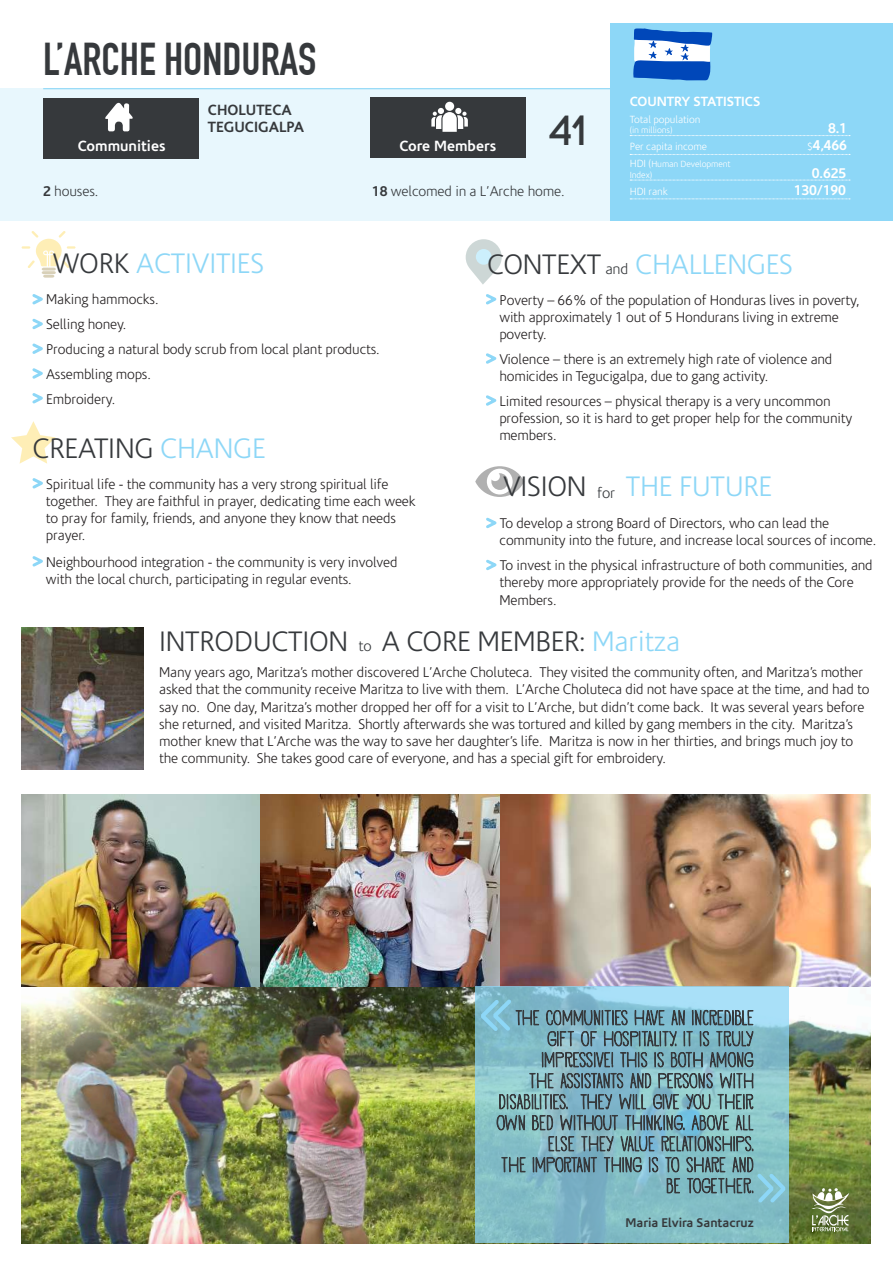
<style>
.page{position:relative;width:893px;height:1263px;background:#fff}
.page>*{position:absolute;margin:0;border:0;box-sizing:border-box;transform-origin:0 0}
.t1{font:700 45px "DIN Condensed";color:#36393c}
.t2{font:700 42px "Code";color:#36393c}
.t3{font:300 28.5px "Corisande";letter-spacing:-.01em;color:#8dd7f7}
.t4{font:300 28.5px "Corisande";letter-spacing:-.01em;color:#36393c}
.t5{font:700 15px "Corisande";color:#fff}
.t6{font:700 15px/17.2px "Corisande";color:#36393c}
.t7{font:300 14.25px/17.2px "Corisande";letter-spacing:-.01em;color:#231f20}
.t8{font:300 14.25px "Corisande";letter-spacing:-.01em;color:#36393c}
.t9{font:700 14.25px "Corisande";letter-spacing:-.01em;color:#fff}
.t10{font:700 13.5px "Corisande";letter-spacing:-.01em;color:#fff}
.t11{font:700 12.75px "Corisande";color:#36393c}
.t12{font:300 10.5px "Corisande";letter-spacing:-.01em;color:#fff}
.t13{font:300 9px/10.5px "Corisande";letter-spacing:-.01em;color:#fff}
.s1{font-weight:700}
.s2{font-weight:300;font-size:10.5px}
.s3{font-size:10.5px}
.s4{color:#36393c}
.s5{font-size:15px;color:#36393c}
.s6{color:#8dd7f7}
.s7{font-size:15px}
</style>
<div class="page">
<img style="left:22px;top:986px;width:849px;height:257px">
<img style="left:500px;top:794px;width:371px;height:192px">
<img style="left:22px;top:794px;width:478px;height:192px">
<svg style="left:811px;top:1188px;width:38px;height:43px;background:#8f9c72"></svg>
<div style="left:0;top:88px;width:634px;height:132px;background:#e8f7fd"></div>
<hr style="left:43px;top:88px;width:577px;height:1px;background:#8dd7f7">
<div style="left:611px;top:23px;width:282px;height:197px;background:#8dd7f7"></div>
<svg style="left:630px;top:135px;width:220px;height:1px"></svg>
<svg style="left:630px;top:154px;width:220px;height:1px"></svg>
<svg style="left:630px;top:180px;width:220px;height:1px"></svg>
<svg style="left:630px;top:199px;width:220px;height:1px"></svg>
<svg style="left:633px;top:28px;width:79px;height:52px;background:#5f90d5"></svg>
<svg style="left:32px;top:294px;width:11px;height:11px"></svg>
<svg style="left:32px;top:318px;width:11px;height:12px"></svg>
<svg style="left:32px;top:343px;width:11px;height:11px"></svg>
<svg style="left:32px;top:368px;width:11px;height:11px"></svg>
<svg style="left:32px;top:393px;width:11px;height:11px"></svg>
<svg style="left:475px;top:986px;width:313px;height:257px;background:#86c0cc"></svg>
<svg style="left:477px;top:996px;width:312px;height:210px;background:#79aab5"></svg>
<svg style="left:486px;top:294px;width:11px;height:11px"></svg>
<svg style="left:486px;top:353px;width:11px;height:11px"></svg>
<svg style="left:486px;top:395px;width:11px;height:11px"></svg>
<svg style="left:32px;top:478px;width:11px;height:11px"></svg>
<svg style="left:32px;top:556px;width:11px;height:11px"></svg>
<svg style="left:11px;top:421px;width:45px;height:43px"></svg>
<img style="left:22px;top:627px;width:122px;height:142px">
<svg style="left:486px;top:517px;width:11px;height:12px"></svg>
<svg style="left:486px;top:559px;width:11px;height:12px"></svg>
<svg style="left:475px;top:466px;width:49px;height:31px"></svg>
<div style="left:490px;top:471px;width:10px;height:10px;background:#fff;border-radius:50%"></div>
<svg style="left:22px;top:231px;width:53px;height:47px"></svg>
<svg style="left:466px;top:239px;width:36px;height:46px"></svg>
<div style="left:476px;top:249px;width:16px;height:16px;background:#cceffc;border-radius:50%"></div>
<div style="left:43px;top:98px;width:155px;height:60px;background:#36393c"></div>
<svg style="left:105px;top:103px;width:28px;height:29px"></svg>
<div style="left:371px;top:98px;width:155px;height:60px;background:#36393c"></div>
<svg style="left:431px;top:102px;width:37px;height:30px"></svg>
<h1 class="t1" style="left:43px;top:33px;width:275px">L’ARCHE HONDURAS</h1>
<p class="t6" style="left:208px;top:101px;width:98px">CHOLUTECA<br>TEGUCIGALPA</p>
<p class="t5" style="left:78px;top:137px;width:89px">Communities</p>
<p class="t5" style="left:400px;top:137px;width:98px">Core Members</p>
<h2 class="t2" style="left:550px;top:109px;width:37px">41</h2>
<p class="t8" style="left:43px;top:184px;width:57px"><span class="s1">2</span> houses.</p>
<p class="t8" style="left:372px;top:183px;width:194px"><span class="s1">18</span> welcomed in a L’Arche home.</p>
<p class="t10" style="left:630px;top:94px;width:132px">COUNTRY STATISTICS</p>
<p class="t12" style="left:630px;top:114px;width:72px">Total population</p>
<p class="t13" style="left:630px;top:125px;width:44px">(in millions)</p>
<p class="t9" style="left:828px;top:120px;width:20px">8.1</p>
<p class="t12" style="left:630px;top:141px;width:79px">Per capita income</p>
<p class="t9" style="left:807px;top:137px;width:42px"><span class="s2">$</span>4,466</p>
<p class="t13" style="left:630px;top:159px;width:102px"><span class="s3">HDI (</span>Human Development<br>Index)</p>
<p class="t9" style="left:812px;top:165px;width:36px">0.625</p>
<p class="t12" style="left:630px;top:186px;width:40px">HDI rank</p>
<p class="t9" style="left:794px;top:182px;width:54px">130/190</p>
<h3 class="t3" style="left:53px;top:248px;width:213px"><span class="s4">WORK</span> ACTIVITIES</h3>
<h3 class="t3" style="left:487px;top:250px;width:307px"><span class="s4">CONTEXT</span> <span class="s5">and</span> CHALLENGES</h3>
<p class="t7" style="left:46px;top:288px;width:335px;line-height:24.8px">Making hammocks.<br>Selling honey.<br>Producing a natural body scrub from local plant products.<br>Assembling mops.<br>Embroidery.</p>
<h3 class="t4" style="left:33px;top:433px;width:235px">CREATING <span class="s6">CHANGE</span></h3>
<p class="t7" style="left:46px;top:476px;width:371px">Spiritual life - the community has a very strong spiritual life together. They are faithful in prayer, dedicating time each week to pray for family, friends, and anyone they know that needs prayer.</p>
<p class="t7" style="left:46px;top:554px;width:353px">Neighbourhood integration - the community is very involved with the local church, participating in regular events.</p>
<p class="t7" style="left:499px;top:291px;width:362px">Poverty – 66% of the population of Honduras lives in poverty, with approximately 1 out of 5 Hondurans living in extreme poverty.</p>
<p class="t7" style="left:499px;top:351px;width:334px">Violence – there is an extremely high rate of violence and homicides in Tegucigalpa, due to gang activity.</p>
<p class="t7" style="left:499px;top:393px;width:354px">Limited resources – physical therapy is a very uncommon profession, so it is hard to get proper help for the community members.</p>
<h3 class="t3" style="left:503px;top:472px;width:271px"><span class="s4">VISION</span> <span class="s5">for</span> THE FUTURE</h3>
<p class="t7" style="left:500px;top:515px;width:378px">To develop a strong Board of Directors, who can lead the community into the future, and increase local sources of income.</p>
<p class="t7" style="left:500px;top:557px;width:375px">To invest in the physical infrastructure of both communities, and thereby more appropriately provide for the needs of the Core<br>Members.</p>
<h3 class="t4" style="left:159px;top:627px;width:523px">INTRODUCTION <span class="s7">to</span> A CORE MEMBER: <span class="s6">Maritza</span></h3>
<p class="t7" style="left:159px;top:664px;width:712px">Many years ago, Maritza’s mother discovered L’Arche Choluteca. They visited the community often, and Maritza’s mother asked that the community receive Maritza to live with them. L’Arche Choluteca did not have space at the time, and had to say no. One day, Maritza’s mother dropped her off for a visit to L’Arche, but didn’t come back. It was several years before she returned, and visited Maritza. Shortly afterwards she was tortured and killed by gang members in the city. Maritza’s mother knew that L’Arche was the way to save her daughter’s life. Maritza is now in her thirties, and brings much joy to the community. She takes good care of everyone, and has a special gift for embroidery.</p>
<p class="t11" style="left:625px;top:1216px;width:130px">Maria Elvira Santacruz</p>
</div>
